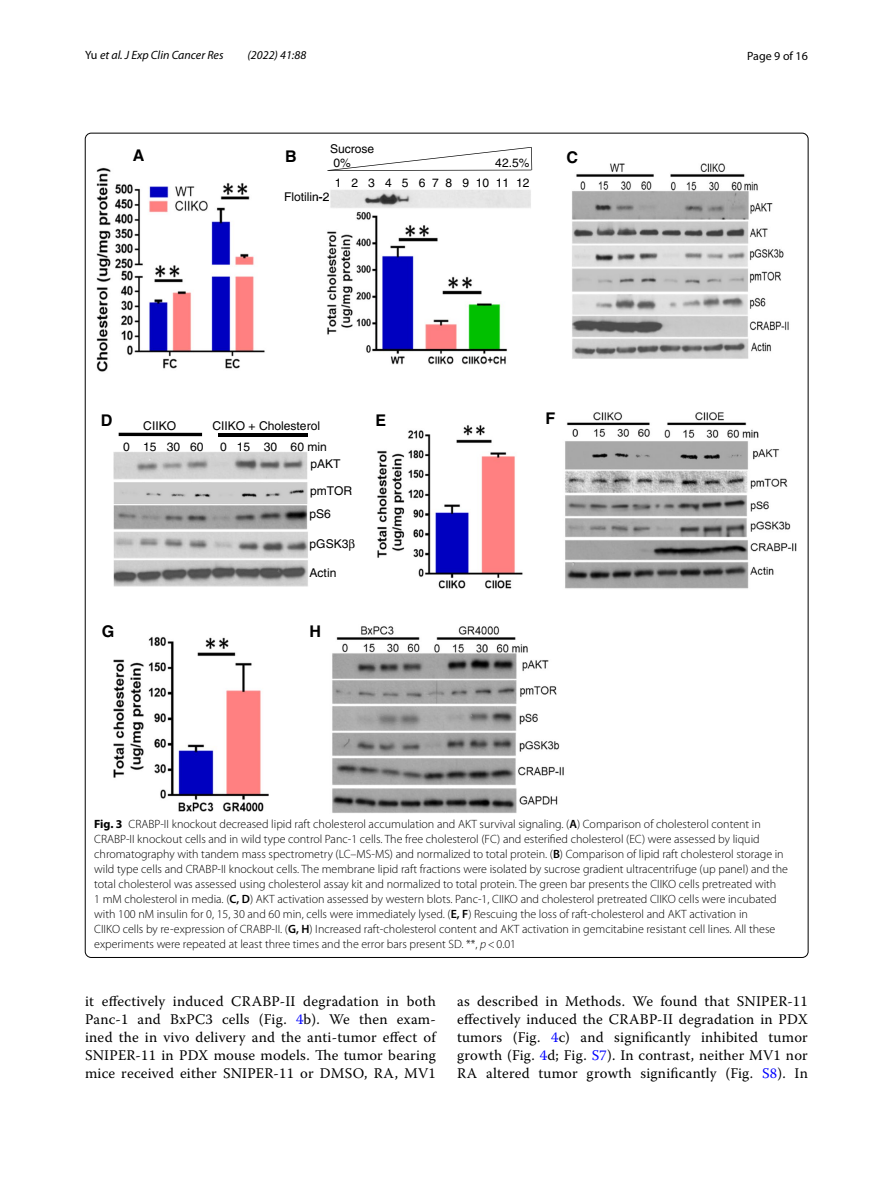
<style>
.page{position:relative;width:893px;height:1187px;background:#fff}
.page>*{position:absolute;margin:0;border:0;box-sizing:border-box;transform-origin:0 0}
.t1{font:700 16.05px "Helvetica";color:#000}
.t2{font:14.7px/18px "Warnock Pro";letter-spacing:.015em;color:#000;text-align:justify}
.t3{font:12.15px/14.5px "Helvetica";color:#000}
.t4{font:300 12px/15px "Myriad Pro";color:#000}
.t5{font:italic 12px "Myriad Pro";color:#000}
.t6{font:12px "Myriad Pro";color:#000}
.s1{font-style:normal}
.s2{font-weight:700}
.s3{font-weight:600}
.s4{font-style:italic}
.s5{color:#00f}
</style>
<div class="page">
<img style="left:96px;top:163px;width:701px;height:650px">
<svg style="left:327px;top:147px;width:205px;height:24px"></svg>
<svg style="left:119px;top:432px;width:83px;height:4px"></svg>
<hr style="left:219px;top:433px;width:89px;height:3px;background:#000">
<svg style="left:349px;top:538px;width:6px;height:12px"></svg>
<p class="t5" style="left:85px;top:48px;width:140px"><span class="s1">Yu</span> et al. J Exp Clin Cancer Res</p>
<p class="t5" style="left:248px;top:48px;width:60px">(2022) 41:88</p>
<p class="t6" style="left:747px;top:48px;width:62px">Page 9 of 16</p>
<p class="t3" style="left:330px;top:141px;width:46px">Sucrose<br>0%</p>
<h1 class="t1" style="left:133px;top:146px;width:13px">A</h1>
<h1 class="t1" style="left:567px;top:147px;width:13px">C</h1>
<h1 class="t1" style="left:285px;top:146px;width:13px">B</h1>
<p class="t3" style="left:495px;top:155px;width:36px">42.5%</p>
<p class="t3" style="left:335px;top:176px;width:196px">1 2 3 4 5 6 7 8 9 10 11 12</p>
<p class="t3" style="left:284px;top:190px;width:47px">Flotilin-2</p>
<h1 class="t1" style="left:101px;top:411px;width:13px">D</h1>
<h1 class="t1" style="left:375px;top:411px;width:12px">E</h1>
<p class="t3" style="left:143px;top:418px;width:34px">CIIKO</p>
<p class="t3" style="left:212px;top:418px;width:109px">CIIKO + Cholesterol</p>
<p class="t3" style="left:310px;top:456px;width:32px">pAKT</p>
<p class="t3" style="left:310px;top:484px;width:44px">pmTOR</p>
<p class="t3" style="left:123px;top:440px;width:82px">0 15 30 60</p>
<p class="t3" style="left:220px;top:439px;width:108px">0 15 30 60 min</p>
<p class="t3" style="left:310px;top:506px;width:23px">pS6</p>
<p class="t3" style="left:310px;top:536px;width:40px">pGSK3</p>
<p class="t3" style="left:310px;top:565px;width:28px">Actin</p>
<h1 class="t1" style="left:102px;top:621px;width:14px">G</h1>
<h1 class="t1" style="left:310px;top:621px;width:13px">H</h1>
<h1 class="t1" style="left:545px;top:408px;width:11px">F</h1>
<p class="t4" style="left:94px;top:817px;width:695px"><span class="s2">Fig. 3</span> CRABP-II knockout decreased lipid raft cholesterol accumulation and AKT survival signaling. (<span class="s3">A</span>) Comparison of cholesterol content in CRABP-II knockout cells and in wild type control Panc-1 cells. The free cholesterol (FC) and esterified cholesterol (EC) were assessed by liquid chromatography with tandem mass spectrometry (LC–MS-MS) and normalized to total protein. (<span class="s3">B</span>) Comparison of lipid raft cholesterol storage in wild type cells and CRABP-II knockout cells. The membrane lipid raft fractions were isolated by sucrose gradient ultracentrifuge (up panel) and the total cholesterol was assessed using cholesterol assay kit and normalized to total protein. The green bar presents the CIIKO cells pretreated with<br>1 mM cholesterol in media. (<span class="s3">C, D</span>) AKT activation assessed by western blots. Panc-1, CIIKO and cholesterol pretreated CIIKO cells were incubated with 100 nM insulin for 0, 15, 30 and 60 min, cells were immediately lysed. (<span class="s3">E, F</span>) Rescuing the loss of raft-cholesterol and AKT activation in<br>CIIKO cells by re-expression of CRABP-II. (<span class="s3">G, H</span>) Increased raft-cholesterol content and AKT activation in gemcitabine resistant cell lines. All these experiments were repeated at least three times and the error bars present SD. **, <span class="s4">p</span>&lt;0.01</p>
<p class="t2" style="left:85px;top:991px;width:352px">it effectively induced CRABP-II degradation in both Panc-1 and BxPC3 cells (Fig. <span class="s5">4</span>b). We then exam&shy;ined the in vivo delivery and the anti-tumor effect of SNIPER-11 in PDX mouse models. The tumor bearing mice received either SNIPER-11 or DMSO, RA, MV1</p>
<p class="t2" style="left:457px;top:991px;width:352px">as described in Methods. We found that SNIPER-11 effectively induced the CRABP-II degradation in PDX tumors (Fig. <span class="s5">4</span>c) and significantly inhibited tumor growth (Fig. <span class="s5">4</span>d; Fig. <span class="s5">S7</span>). In contrast, neither MV1 nor RA altered tumor growth significantly (Fig. <span class="s5">S8</span>). In</p>
</div>
